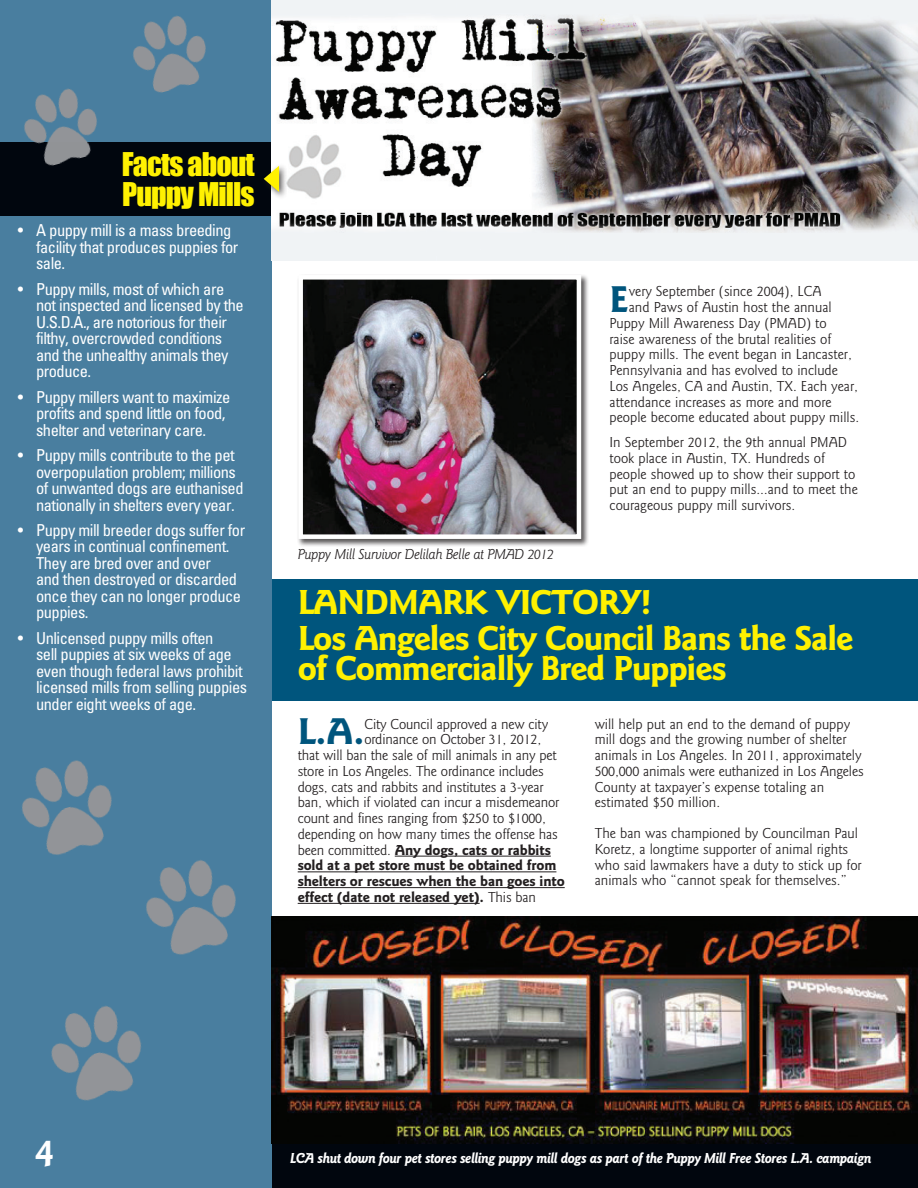
<style>
.page{position:relative;width:918px;height:1188px;background:#fff}
.page>*{position:absolute;margin:0;border:0;box-sizing:border-box;transform-origin:0 0}
.t1{font:700 38.55px "Goudy Sans";color:#00557d}
.t2{font:700 36px/36.8px "Goudy Sans";letter-spacing:-.03em;color:#fff101}
.t3{font:700 36px "Goudy Sans";color:#fff}
.t4{font:30px/30px "Impact";letter-spacing:-.03em;color:#fff101}
.t5{font:condensed 16.5px/16.5px "Univers LT Std";letter-spacing:-.03em;color:#fff}
.t6{font:15px/15.8px "Goudy Sans";color:#231f20}
.t7{font:700 15px "Goudy Sans";letter-spacing:-.01em;color:#231f20}
.t8{font:italic 700 15px "Goudy Sans";letter-spacing:-.03em;color:#fff;scale:.96 1}
.t9{font:italic 15px "Goudy Sans";letter-spacing:-.03em;color:#231f20}
.s1{font-weight:400}
</style>
<div class="page">
<div style="left:271px;top:580px;width:647px;height:121px;background:#00557d"></div>
<div style="left:271px;top:1139px;width:647px;height:49px;background:#01060e"></div>
<hr style="left:395px;top:856px;width:156px;height:1px;background:#231f20">
<hr style="left:298px;top:871px;width:258px;height:1px;background:#231f20">
<hr style="left:298px;top:887px;width:267px;height:1px;background:#231f20">
<hr style="left:298px;top:903px;width:182px;height:1px;background:#231f20">
<div style="left:0;top:0;width:271px;height:1188px;background:#497e9f"></div>
<div style="left:0;top:142px;width:271px;height:73px;background:#01060e"></div>
<img style="left:271px;top:917px;width:647px;height:226px">
<div style="left:297px;top:273px;width:292px;height:274px;background:#231f20;opacity:.75"></div>
<img style="left:304px;top:281px;width:271px;height:252px">
<div style="left:298px;top:275px;width:283px;height:264px;border:5px solid #fff"></div>
<img style="left:271px;top:0;width:647px;height:260px">
<img style="left:22px;top:760px;width:90px;height:95px">
<img style="left:99px;top:817px;width:180px;height:181px">
<img style="left:133px;top:15px;width:73px;height:78px">
<img style="left:24px;top:88px;width:73px;height:78px">
<img style="left:51px;top:963px;width:133px;height:138px">
<div style="left:261px;top:163px;width:27px;height:36px;background:#231f20;opacity:.75"></div>
<svg style="left:264px;top:166px;width:15px;height:26px"></svg>
<h3 class="t4" style="left:122px;top:149px;width:134px">Facts about<br>Puppy Mills</h3>
<p class="t5" style="left:36px;top:222px;width:204px;text-indent:-18px">• A puppy mill is a mass breeding facility that produces puppies for sale.</p>
<p class="t5" style="left:36px;top:280px;width:209px;text-indent:-18px">• Puppy mills, most of which are not inspected and licensed by the<br>U.S.D.A., are notorious for their filthy, overcrowded conditions and the unhealthy animals they produce.</p>
<p class="t5" style="left:36px;top:388px;width:196px;text-indent:-18px">• Puppy millers want to maximize profits and spend little on food, shelter and veterinary care.</p>
<p class="t5" style="left:36px;top:447px;width:209px;text-indent:-18px">• Puppy mills contribute to the pet overpopulation problem; millions of unwanted dogs are euthanised nationally in shelters every year.</p>
<p class="t5" style="left:36px;top:522px;width:211px;text-indent:-18px">• Puppy mill breeder dogs suffer for years in continual confinement.<br>They are bred over and over<br>and then destroyed or discarded once they can no longer produce puppies.</p>
<p class="t5" style="left:36px;top:630px;width:212px;text-indent:-18px">• Unlicensed puppy mills often<br>sell puppies at six weeks of age even though federal laws prohibit licensed mills from selling puppies under eight weeks of age.</p>
<p class="t9" style="left:298px;top:546px;width:258px">Puppy Mill Survivor Delilah Belle at PMAD 2012</p>
<h1 class="t1" style="left:610px;top:277px;width:21px">E</h1>
<p class="t6" style="left:629px;top:284px;width:194px">very September (since 2004), LCA</p>
<p class="t6" style="left:629px;top:300px;width:204px">and Paws of Austin host the annual</p>
<p class="t6" style="left:610px;top:315px;width:219px">Puppy Mill Awareness Day (PMAD) to</p>
<p class="t6" style="left:610px;top:331px;width:223px">raise awareness of the brutal realities of</p>
<p class="t6" style="left:610px;top:347px;width:244px">puppy mills. The event began in Lancaster,</p>
<p class="t6" style="left:610px;top:363px;width:230px">Pennsylvania and has evolved to include</p>
<p class="t6" style="left:610px;top:378px;width:250px">Los Angeles, CA and Austin, TX. Each year,</p>
<p class="t6" style="left:610px;top:394px;width:224px">attendance increases as more and more</p>
<p class="t6" style="left:610px;top:410px;width:251px">people become educated about puppy mills.</p>
<p class="t6" style="left:610px;top:435px;width:250px">In September 2012, the 9th annual PMAD took place in Austin, TX. Hundreds of people showed up to show their support to put an end to puppy mills…and to meet the courageous puppy mill survivors.</p>
<h2 class="t2" style="left:298px;top:584px;width:557px">LANDMARK VICTORY!<br>Los Angeles City Council Bans the Sale</h2>
<h2 class="t2" style="left:298px;top:651px;width:430px">of Commercially Bred Puppies</h2>
<h1 class="t1" style="left:298px;top:709px;width:69px">L.A.</h1>
<p class="t6" style="left:364px;top:716px;width:185px">City Council approved a new city</p>
<p class="t6" style="left:595px;top:716px;width:270px">will help put an end to the demand of puppy mill dogs and the growing number of shelter animals in Los Angeles. In 2011, approximately 500,000 animals were euthanized in Los Angeles County at taxpayer’s expense totaling an estimated $50 million.</p>
<p class="t6" style="left:595px;top:826px;width:268px">The ban was championed by Councilman Paul Koretz, a longtime supporter of animal rights who said lawmakers have a duty to stick up for animals who “cannot speak for themselves.”</p>
<p class="t6" style="left:364px;top:732px;width:178px">ordinance on October 31, 2012,</p>
<p class="t6" style="left:298px;top:748px;width:260px">that will ban the sale of mill animals in any pet</p>
<p class="t6" style="left:298px;top:763px;width:248px">store in Los Angeles. The ordinance includes</p>
<p class="t6" style="left:298px;top:779px;width:247px">dogs, cats and rabbits and institutes a 3-year</p>
<p class="t6" style="left:298px;top:795px;width:263px">ban, which if violated can incur a misdemeanor</p>
<p class="t6" style="left:298px;top:811px;width:250px">count and fines ranging from $250 to $1000,</p>
<p class="t6" style="left:298px;top:826px;width:262px">depending on how many times the offense has</p>
<p class="t7" style="left:298px;top:841px;width:255px"><span class="s1">been committed.</span> Any dogs, cats or rabbits</p>
<p class="t7" style="left:298px;top:857px;width:260px">sold at a pet store must be obtained from</p>
<p class="t7" style="left:298px;top:873px;width:269px">shelters or rescues when the ban goes into</p>
<p class="t7" style="left:298px;top:888px;width:240px">effect (date not released yet). <span class="s1">This ban</span></p>
<h2 class="t3" style="left:35px;top:1130px;width:20px">4</h2>
<p class="t8" style="left:290px;top:1149px;width:607px">LCA shut down four pet stores selling puppy mill dogs as part of the Puppy Mill Free Stores L.A. campaign</p>
</div>
